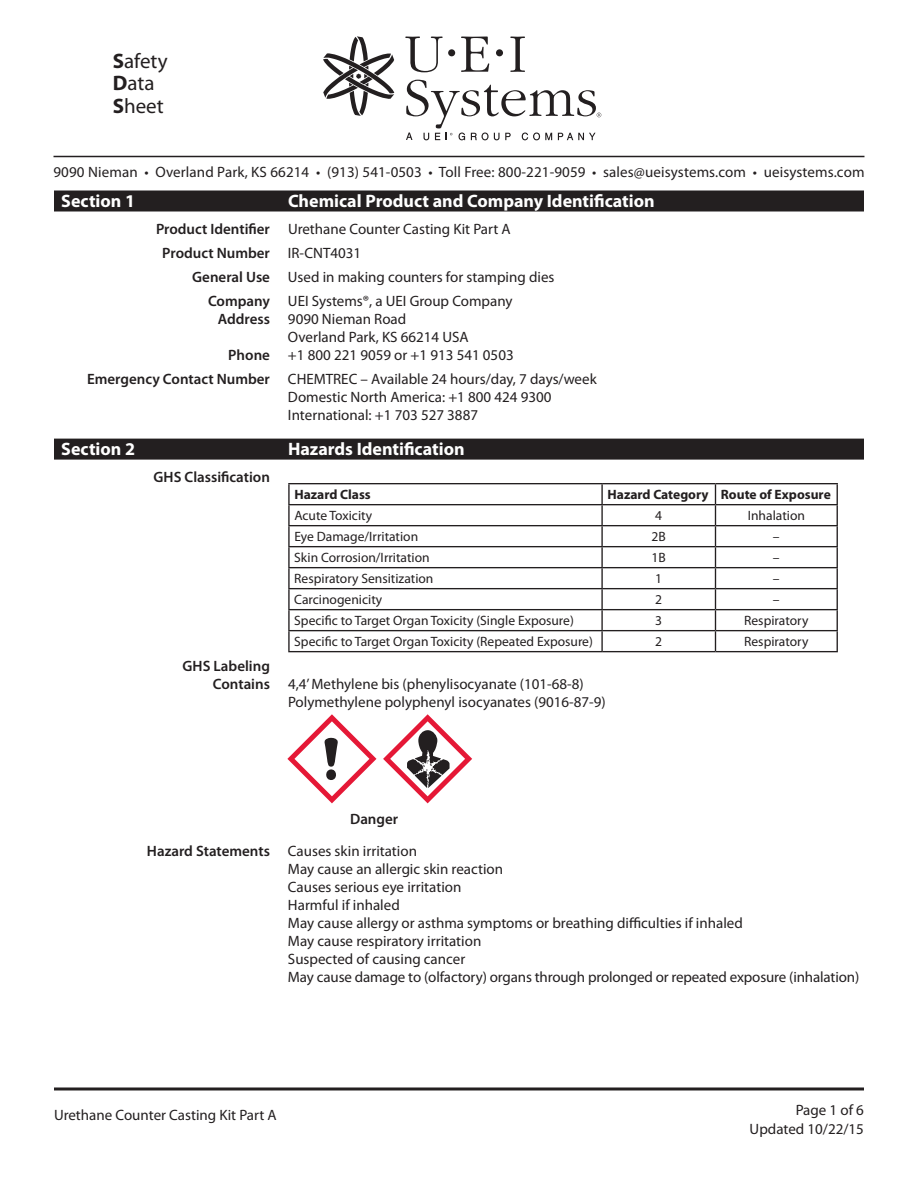
<style>
.page{position:relative;width:918px;height:1188px;background:#fff}
.page>*{position:absolute;margin:0;border:0;box-sizing:border-box;transform-origin:0 0}
.t1{font:21px/22.5px "Myriad Pro";color:#231f20}
.t2{font:700 18px "Myriad Pro";color:#fff}
.t3{font:15px/18px "Myriad Pro";color:#231f20}
.t4{font:600 15px/31.5px "Myriad Pro";color:#231f20}
.t5{font:13.5px "Myriad Pro";color:#231f20}
.t6{font:700 13.5px "Myriad Pro";color:#231f20}
.s1{font-weight:700}
.s2{font-weight:600}
.s3{font-weight:400}
</style>
<div class="page">
<hr style="left:54px;top:1087px;width:810px;height:3px;background:#231f20">
<svg style="left:323px;top:36px;width:71px;height:80px"></svg>
<div style="left:448px;top:49px;width:7px;height:7px;background:#231f20;border-radius:50%"></div>
<div style="left:496px;top:49px;width:7px;height:7px;background:#231f20;border-radius:50%"></div>
<svg style="left:405px;top:37px;width:38px;height:35px"></svg>
<svg style="left:461px;top:37px;width:28px;height:35px"></svg>
<svg style="left:510px;top:37px;width:15px;height:35px"></svg>
<svg style="left:406px;top:80px;width:195px;height:60px"></svg>
<hr style="left:54px;top:156px;width:810px;height:1px;background:#231f20">
<div style="left:54px;top:190px;width:810px;height:22px;background:#231f20"></div>
<div style="left:54px;top:439px;width:810px;height:21px;background:#231f20"></div>
<svg style="left:287px;top:714px;width:89px;height:89px"></svg>
<svg style="left:383px;top:714px;width:89px;height:89px"></svg>
<hr style="left:288px;top:483px;width:314px;height:1px;background:#231f20">
<hr style="left:288px;top:484px;width:2px;height:20px;background:#231f20">
<hr style="left:602px;top:483px;width:113px;height:1px;background:#231f20">
<hr style="left:601px;top:484px;width:2px;height:20px;background:#231f20">
<hr style="left:716px;top:483px;width:122px;height:1px;background:#231f20">
<hr style="left:288px;top:504px;width:314px;height:1px;background:#231f20">
<hr style="left:288px;top:505px;width:2px;height:20px;background:#231f20">
<hr style="left:602px;top:504px;width:113px;height:1px;background:#231f20">
<hr style="left:601px;top:505px;width:2px;height:20px;background:#231f20">
<hr style="left:716px;top:504px;width:122px;height:1px;background:#231f20">
<hr style="left:288px;top:525px;width:314px;height:1px;background:#231f20">
<hr style="left:288px;top:526px;width:2px;height:20px;background:#231f20">
<hr style="left:602px;top:525px;width:113px;height:1px;background:#231f20">
<hr style="left:601px;top:526px;width:2px;height:20px;background:#231f20">
<hr style="left:716px;top:525px;width:122px;height:1px;background:#231f20">
<hr style="left:288px;top:546px;width:314px;height:1px;background:#231f20">
<hr style="left:288px;top:547px;width:2px;height:20px;background:#231f20">
<hr style="left:602px;top:546px;width:113px;height:1px;background:#231f20">
<hr style="left:601px;top:547px;width:2px;height:20px;background:#231f20">
<hr style="left:716px;top:546px;width:122px;height:1px;background:#231f20">
<hr style="left:288px;top:567px;width:314px;height:1px;background:#231f20">
<hr style="left:288px;top:568px;width:2px;height:20px;background:#231f20">
<hr style="left:602px;top:567px;width:113px;height:1px;background:#231f20">
<hr style="left:601px;top:568px;width:2px;height:20px;background:#231f20">
<hr style="left:716px;top:567px;width:122px;height:1px;background:#231f20">
<hr style="left:288px;top:588px;width:314px;height:1px;background:#231f20">
<hr style="left:288px;top:589px;width:2px;height:20px;background:#231f20">
<hr style="left:602px;top:588px;width:113px;height:1px;background:#231f20">
<hr style="left:601px;top:589px;width:2px;height:20px;background:#231f20">
<hr style="left:716px;top:588px;width:122px;height:1px;background:#231f20">
<hr style="left:288px;top:609px;width:314px;height:1px;background:#231f20">
<hr style="left:288px;top:610px;width:2px;height:20px;background:#231f20">
<hr style="left:602px;top:609px;width:113px;height:1px;background:#231f20">
<hr style="left:601px;top:610px;width:2px;height:20px;background:#231f20">
<hr style="left:716px;top:609px;width:122px;height:1px;background:#231f20">
<hr style="left:288px;top:630px;width:314px;height:1px;background:#231f20">
<hr style="left:288px;top:631px;width:2px;height:20px;background:#231f20">
<hr style="left:602px;top:630px;width:113px;height:1px;background:#231f20">
<hr style="left:601px;top:631px;width:2px;height:20px;background:#231f20">
<hr style="left:716px;top:630px;width:122px;height:1px;background:#231f20">
<svg style="left:715px;top:484px;width:1px;height:167px"></svg>
<svg style="left:837px;top:484px;width:1px;height:167px"></svg>
<hr style="left:288px;top:651px;width:314px;height:1px;background:#231f20">
<hr style="left:602px;top:651px;width:113px;height:1px;background:#231f20">
<hr style="left:716px;top:651px;width:122px;height:1px;background:#231f20">
<h1 class="t1" style="left:113px;top:49px;width:56px"><span class="s1">S</span>afety<br><span class="s1">D</span>ata<br><span class="s1">S</span>heet</h1>
<p class="t3" style="left:53px;top:162px;width:813px">9090 Nieman • Overland Park, KS 66214 • (913) 541-0503 • Toll Free: 800-221-9059 • sales@ueisystems.com • ueisystems.com</p>
<p class="t2" style="left:61px;top:189px;width:75px">Section 1</p>
<p class="t2" style="left:288px;top:189px;width:368px">Chemical Product and Company Identification</p>
<p class="t3" style="left:162px;top:217px;width:350px;line-height:24px;text-indent:-6px"><span class="s2">Product Identifier</span> Urethane Counter Casting Kit Part A<br><span class="s2">Product Number</span> IR-CNT4031</p>
<p class="t3" style="left:208px;top:265px;width:348px;line-height:24px;text-indent:-16px"><span class="s2">General Use</span> Used in making counters for stamping dies<br><span class="s2">Company</span> UEI Systems®, a UEI Group Company</p>
<p class="t3" style="left:218px;top:310px;width:190px"><span class="s2">Address</span> 9090 Nieman Road</p>
<p class="t3" style="left:288px;top:328px;width:182px">Overland Park, KS 66214 USA</p>
<p class="t3" style="left:228px;top:346px;width:287px"><span class="s2">Phone</span> +1 800 221 9059 or +1 913 541 0503</p>
<p class="t3" style="left:288px;top:370px;width:310px;text-indent:-201px"><span class="s2">Emergency Contact Number</span> CHEMTREC – Available 24 hours/day, 7 days/week<br>Domestic North America: +1 800 424 9300<br>International: +1 703 527 3887</p>
<p class="t2" style="left:61px;top:437px;width:75px">Section 2</p>
<p class="t2" style="left:288px;top:437px;width:178px">Hazards Identification</p>
<p class="t4" style="left:154px;top:461px;width:118px">GHS Classification</p>
<p class="t6" style="left:294px;top:486px;width:78px">Hazard Class</p>
<p class="t6" style="left:608px;top:486px;width:225px">Hazard Category Route of Exposure</p>
<p class="t5" style="left:294px;top:507px;width:79px">Acute Toxicity</p>
<p class="t5" style="left:655px;top:507px;width:8px">4</p>
<p class="t5" style="left:748px;top:507px;width:59px">Inhalation</p>
<p class="t5" style="left:294px;top:528px;width:125px">Eye Damage/Irritation</p>
<p class="t5" style="left:652px;top:528px;width:16px">2B</p>
<p class="t5" style="left:773px;top:528px;width:8px">–</p>
<p class="t5" style="left:294px;top:549px;width:137px">Skin Corrosion/Irritation</p>
<p class="t5" style="left:652px;top:549px;width:16px">1B</p>
<p class="t5" style="left:773px;top:549px;width:8px">–</p>
<p class="t5" style="left:294px;top:570px;width:141px">Respiratory Sensitization</p>
<p class="t5" style="left:655px;top:570px;width:8px">1</p>
<p class="t5" style="left:773px;top:570px;width:8px">–</p>
<p class="t5" style="left:294px;top:591px;width:90px">Carcinogenicity</p>
<p class="t5" style="left:655px;top:591px;width:8px">2</p>
<p class="t5" style="left:773px;top:591px;width:8px">–</p>
<p class="t5" style="left:294px;top:612px;width:281px">Specific to Target Organ Toxicity (Single Exposure)</p>
<p class="t5" style="left:655px;top:612px;width:8px">3</p>
<p class="t5" style="left:744px;top:612px;width:66px">Respiratory</p>
<p class="t5" style="left:294px;top:633px;width:300px">Specific to Target Organ Toxicity (Repeated Exposure)</p>
<p class="t5" style="left:655px;top:633px;width:8px">2</p>
<p class="t5" style="left:744px;top:633px;width:66px">Respiratory</p>
<p class="t4" style="left:183px;top:650px;width:89px">GHS Labeling</p>
<p class="t3" style="left:213px;top:675px;width:372px"><span class="s2">Contains</span> 4,4’ Methylene bis (phenylisocyanate (101-68-8)</p>
<p class="t3" style="left:288px;top:693px;width:319px">Polymethylene polyphenyl isocyanates (9016-87-9)</p>
<p class="t4" style="left:147px;top:803px;width:272px;text-indent:203px">Danger<br>Hazard Statements <span class="s3">Causes skin irritation</span></p>
<p class="t3" style="left:288px;top:859px;width:573px">May cause an allergic skin reaction<br>Causes serious eye irritation<br>Harmful if inhaled<br>May cause allergy or asthma symptoms or breathing difficulties if inhaled<br>May cause respiratory irritation<br>Suspected of causing cancer<br>May cause damage to (olfactory) organs through prolonged or repeated exposure (inhalation)</p>
<p class="t3" style="left:54px;top:1106px;width:224px">Urethane Counter Casting Kit Part A</p>
<p class="t3" style="left:750px;top:1099px;width:116px;line-height:19.5px;text-align:right">Page 1 of 6<br>Updated 10/22/15</p>
</div>
